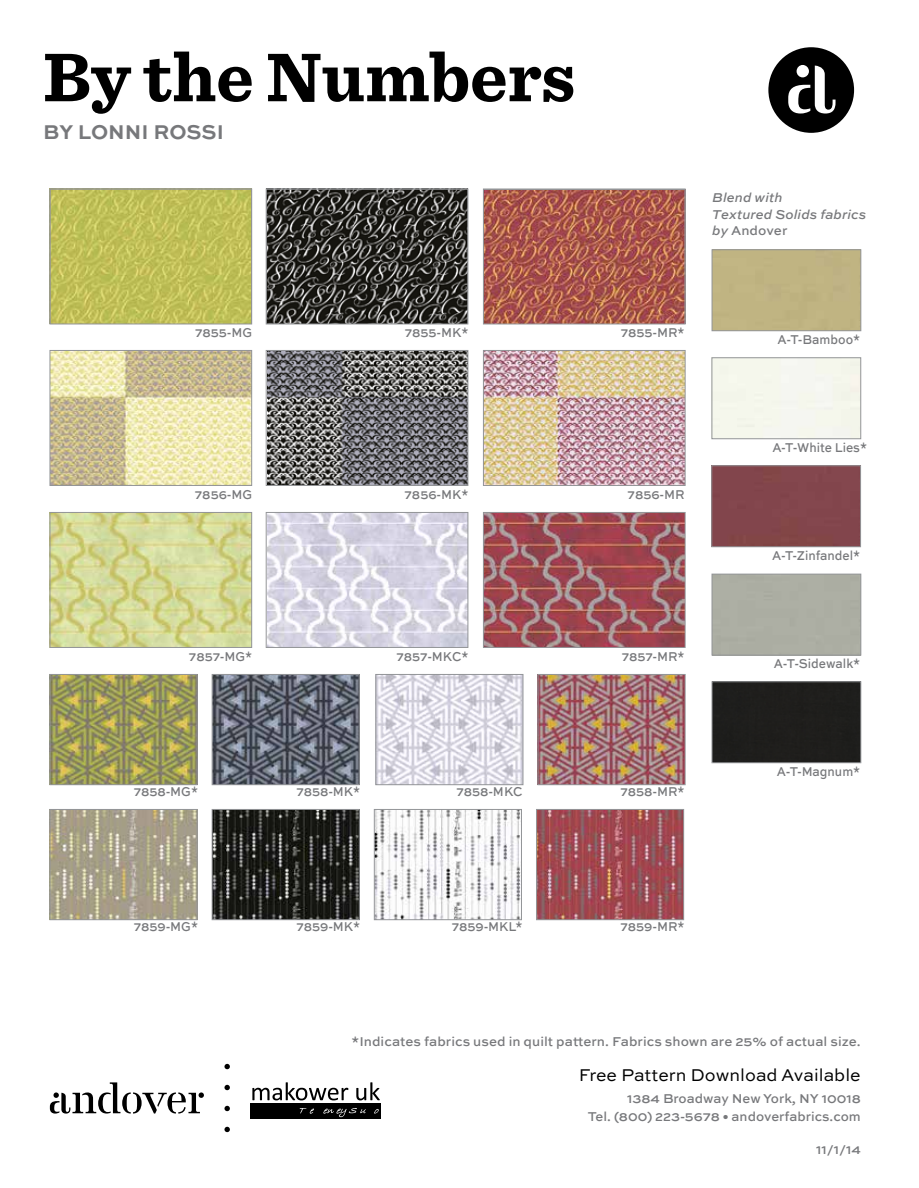
<style>
.page{position:relative;width:919px;height:1188px;background:#fff}
.page>*{position:absolute;margin:0;border:0;box-sizing:border-box;transform-origin:0 0}
.t1{font:700 72px "Sentinel";color:#000}
.t2{font:700 21px "Sweet Sans Pro";color:#77787b}
.t3{font:18px "Sweet Sans";color:#000}
.t4{font:500 13.5px "Sweet Sans Pro";color:#77787b;scale:.9 1}
.t5{font:500 13.5px/18px "Sweet Sans Pro";color:#77787b;text-align:right}
.t6{font:italic 500 13.5px/16.5px "Sweet Sans";color:#77787b}
.s1{font-family:"Sweet Sans";font-style:italic}
</style>
<div class="page">
<div style="left:768px;top:47px;width:85px;height:86px;background:#000;border-radius:50%"></div>
<svg style="left:788px;top:66px;width:47px;height:48px"></svg>
<div style="left:796px;top:65px;width:12px;height:12px;background:#fff;border-radius:50%"></div>
<div style="left:250px;top:1104px;width:131px;height:15px;background:#000"></div>
<svg style="left:252px;top:1082px;width:96px;height:18px"></svg>
<svg style="left:356px;top:1082px;width:23px;height:18px"></svg>
<svg style="left:299px;top:1108px;width:79px;height:9px"></svg>
<svg style="left:224px;top:1127px;width:6px;height:5px"></svg>
<svg style="left:224px;top:1106px;width:6px;height:5px"></svg>
<svg style="left:224px;top:1085px;width:6px;height:5px"></svg>
<svg style="left:224px;top:1064px;width:6px;height:5px"></svg>
<svg style="left:50px;top:1082px;width:154px;height:32px"></svg>
<svg style="left:52px;top:191px;width:198px;height:131px;background:#c1c059"></svg>
<div style="left:50px;top:189px;width:202px;height:135px;border:1px solid #939598"></div>
<svg style="left:268px;top:191px;width:198px;height:131px;background:#43423e"></svg>
<div style="left:266px;top:189px;width:202px;height:135px;border:1px solid #939598"></div>
<svg style="left:485px;top:191px;width:198px;height:131px;background:#ae5c4e"></svg>
<div style="left:483px;top:189px;width:202px;height:135px;border:1px solid #939598"></div>
<img style="left:52px;top:352px;width:198px;height:132px">
<div style="left:50px;top:350px;width:202px;height:136px;border:1px solid #939598"></div>
<img style="left:268px;top:352px;width:198px;height:132px">
<div style="left:266px;top:350px;width:202px;height:136px;border:1px solid #939598"></div>
<img style="left:485px;top:352px;width:198px;height:132px">
<div style="left:483px;top:350px;width:202px;height:136px;border:1px solid #939598"></div>
<img style="left:52px;top:514px;width:198px;height:132px">
<div style="left:50px;top:512px;width:202px;height:136px;border:1px solid #939598"></div>
<img style="left:268px;top:514px;width:198px;height:132px">
<div style="left:266px;top:512px;width:202px;height:136px;border:1px solid #939598"></div>
<img style="left:485px;top:514px;width:198px;height:132px">
<div style="left:483px;top:512px;width:202px;height:136px;border:1px solid #939598"></div>
<img style="left:52px;top:676px;width:143px;height:107px">
<div style="left:50px;top:674px;width:147px;height:111px;border:1px solid #939598"></div>
<img style="left:214px;top:676px;width:143px;height:107px">
<div style="left:212px;top:674px;width:147px;height:111px;border:1px solid #939598"></div>
<img style="left:377px;top:676px;width:144px;height:107px">
<div style="left:375px;top:674px;width:148px;height:111px;border:1px solid #939598"></div>
<img style="left:539px;top:676px;width:144px;height:107px">
<div style="left:537px;top:674px;width:148px;height:111px;border:1px solid #939598"></div>
<img style="left:52px;top:811px;width:143px;height:107px">
<div style="left:50px;top:809px;width:147px;height:111px;border:1px solid #939598"></div>
<img style="left:214px;top:811px;width:143px;height:107px">
<div style="left:212px;top:809px;width:147px;height:111px;border:1px solid #939598"></div>
<img style="left:376px;top:811px;width:143px;height:107px">
<div style="left:374px;top:809px;width:147px;height:111px;border:1px solid #939598"></div>
<img style="left:538px;top:811px;width:143px;height:107px">
<div style="left:536px;top:809px;width:147px;height:111px;border:1px solid #939598"></div>
<div style="left:711px;top:249px;width:149px;height:82px;border:1px solid #939598"></div>
<div style="left:713px;top:467px;width:145px;height:78px;background:#82454c"></div>
<div style="left:711px;top:465px;width:149px;height:82px;border:1px solid #939598"></div>
<div style="left:711px;top:357px;width:149px;height:82px;border:1px solid #939598"></div>
<div style="left:711px;top:574px;width:149px;height:81px;border:1px solid #939598"></div>
<div style="left:713px;top:683px;width:145px;height:78px;background:#1e1e1c"></div>
<div style="left:711px;top:681px;width:149px;height:82px;border:1px solid #939598"></div>
<h1 class="t1" style="left:43px;top:20px;width:533px">By the Numbers</h1>
<h2 class="t2" style="left:43px;top:116px;width:182px">BY LONNI ROSSI</h2>
<p class="t6" style="left:711px;top:190px;width:155px">Blend with<br>Textured Solids fabrics</p>
<p class="t5" style="left:711px;top:221px;width:77px"><span class="s1">by</span> Andover</p>
<p class="t4" style="left:195px;top:323px;width:65px">7855-MG</p>
<p class="t4" style="left:404px;top:323px;width:72px">7855-MK*</p>
<p class="t4" style="left:620px;top:323px;width:72px">7855-MR*</p>
<p class="t4" style="left:777px;top:330px;width:93px">A-T-Bamboo*</p>
<p class="t4" style="left:195px;top:485px;width:65px">7856-MG</p>
<p class="t4" style="left:404px;top:485px;width:72px">7856-MK*</p>
<p class="t4" style="left:627px;top:485px;width:65px">7856-MR</p>
<p class="t4" style="left:189px;top:647px;width:72px">7857-MG*</p>
<p class="t4" style="left:396px;top:647px;width:81px">7857-MKC*</p>
<p class="t4" style="left:621px;top:647px;width:71px">7857-MR*</p>
<p class="t4" style="left:772px;top:437px;width:107px">A-T-White Lies*</p>
<p class="t4" style="left:771px;top:545px;width:99px">A-T-Zinfandel*</p>
<p class="t4" style="left:773px;top:654px;width:97px">A-T-Sidewalk*</p>
<p class="t4" style="left:134px;top:782px;width:73px">7858-MG*</p>
<p class="t4" style="left:296px;top:782px;width:72px">7858-MK*</p>
<p class="t4" style="left:456px;top:782px;width:75px">7858-MKC</p>
<p class="t4" style="left:620px;top:782px;width:73px">7858-MR*</p>
<p class="t4" style="left:776px;top:761px;width:94px">A-T-Magnum*</p>
<p class="t4" style="left:134px;top:917px;width:73px">7859-MG*</p>
<p class="t4" style="left:296px;top:917px;width:72px">7859-MK*</p>
<p class="t4" style="left:451px;top:917px;width:80px">7859-MKL*</p>
<p class="t4" style="left:620px;top:917px;width:73px">7859-MR*</p>
<p class="t5" style="left:351px;top:1032px;width:510px">*Indicates fabrics used in quilt pattern. Fabrics shown are 25% of actual size.</p>
<h3 class="t3" style="left:578px;top:1065px;width:283px">Free Pattern Download Available</h3>
<p class="t5" style="left:587px;top:1089px;width:274px">1384 Broadway New York, NY 10018<br>Tel. (800) 223-5678 • andoverfabrics.com</p>
<p class="t5" style="left:815px;top:1140px;width:46px">11/1/14</p>
</div>
